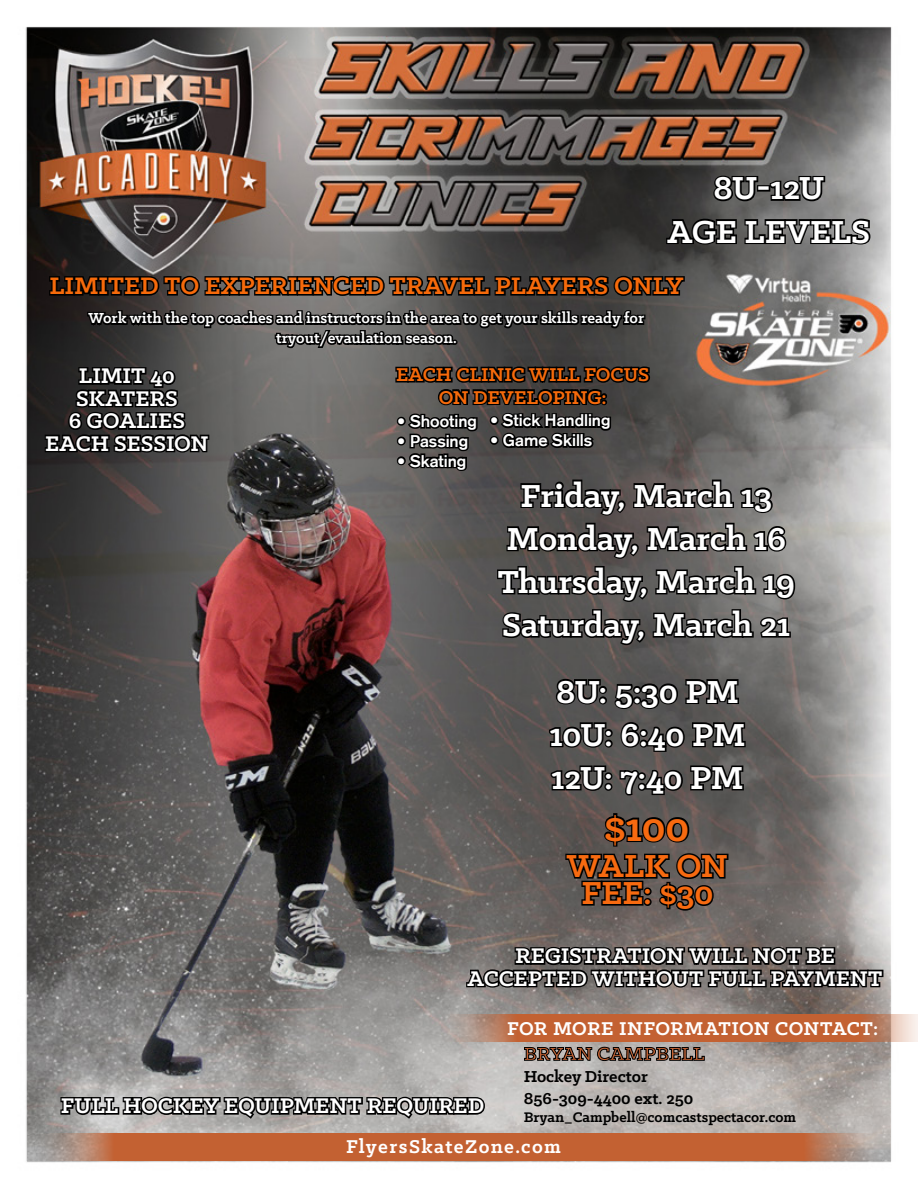
<style>
.page{position:relative;width:918px;height:1188px;background:#fff}
.page>*{position:absolute;margin:0;border:0;box-sizing:border-box;transform-origin:0 0}
.t1{font:700 45px "Klinic Slab";color:#f76a10}
.t2{font:700 36px/43.2px "Klinic Slab";letter-spacing:-.005em;color:#fff;text-align:center}
.t3{font:700 36px/27px "Klinic Slab";color:#f76a10;text-align:center}
.t4{font:700 27px "Klinic Slab";letter-spacing:-.005em;color:#f66a0b}
.t5{font:700 24px/22.5px "Klinic Slab";color:#fff;text-align:center}
.t6{font:700 21px/22.5px "Klinic Slab";color:#f66a0b;text-align:center}
.t7{font:700 21px "Klinic Slab";letter-spacing:.03em;color:#fff}
.t8{font:700 21px "Klinic Slab";letter-spacing:.065em;color:#fff}
.t9{font:700 21px "Klinic Slab";color:#c36132}
.t10{font:700 18px/21.6px "Klinic Slab";color:#000}
.t11{font:700 16.5px/19.8px "Klinic Slab";color:#fff;text-align:center}
.t12{font:700 16.5px "Akzidenz Grotesk";color:#fff}
.t13{font:700 15.75px "Klinic Slab";color:#000}
.s1{font-weight:400}
</style>
<div class="page">
<img style="left:25px;top:26px;width:867px;height:1137px">
<svg style="left:712px;top:174px;width:48px;height:29px"></svg>
<div style="left:757px;top:185px;width:13px;height:7px;border:3px solid #000"></div>
<svg style="left:769px;top:174px;width:58px;height:29px;background:#3a3a39"></svg>
<svg style="left:665px;top:216px;width:207px;height:30px;background:#323232"></svg>
<svg style="left:33px;top:1133px;width:852px;height:28px;background:#bf6940"></svg>
<svg style="left:436px;top:1014px;width:482px;height:28px;background:#c2714a"></svg>
<svg style="left:524px;top:1047px;width:181px;height:14px;background:#6d6b6a"></svg>
<svg style="left:59px;top:1087px;width:427px;height:34px;background:#676665"></svg>
<svg style="left:48px;top:266px;width:638px;height:33px;background:#2d2c2b"></svg>
<svg style="left:548px;top:670px;width:199px;height:127px;background:#3b3938"></svg>
<svg style="left:465px;top:943px;width:420px;height:50px;background:#413d3b"></svg>
<svg style="left:564px;top:812px;width:166px;height:100px;background:#3e3938"></svg>
<svg style="left:43px;top:309px;width:754px;height:338px;background:#4f4645"></svg>
<h2 class="t2" style="left:668px;top:166px;width:204px">8U-12U<br>AGE LEVELS</h2>
<p class="t4" style="left:49px;top:268px;width:635px">LIMITED TO EXPERIENCED TRAVEL PLAYERS ONLY</p>
<p class="t11" style="left:89px;top:308px;width:557px">Work with the top coaches and instructors in the area to get your skills ready for tryout/evaulation season.</p>
<p class="t5" style="left:45px;top:364px;width:165px">LIMIT 40<br>SKATERS<br>6 GOALIES<br>EACH SESSION</p>
<p class="t6" style="left:396px;top:363px;width:255px">EACH CLINIC WILL FOCUS<br>ON DEVELOPING:</p>
<p class="t12" style="left:397px;top:412px;width:81px"><span class="s1">•</span> Shooting</p>
<p class="t12" style="left:397px;top:431px;width:73px"><span class="s1">•</span> Passing</p>
<p class="t12" style="left:397px;top:451px;width:71px"><span class="s1">•</span> Skating</p>
<p class="t12" style="left:490px;top:411px;width:122px"><span class="s1">•</span> Stick Handling</p>
<p class="t12" style="left:490px;top:431px;width:104px"><span class="s1">•</span> Game Skills</p>
<h2 class="t2" style="left:498px;top:473px;width:298px">Friday, March 13<br>Monday, March 16<br>Thursday, March 19<br>Saturday, March 21</h2>
<h2 class="t2" style="left:549px;top:669px;width:198px;text-align:left">8U: 5:30 PM<br>10U: 6:40 PM<br>12U: 7:40 PM</h2>
<h1 class="t1" style="left:604px;top:797px;width:87px">$100</h1>
<h2 class="t3" style="left:567px;top:852px;width:163px">WALK ON<br>FEE: $30</h2>
<p class="t5" style="left:468px;top:944px;width:416px">REGISTRATION WILL NOT BE<br>ACCEPTED WITHOUT FULL PAYMENT</p>
<p class="t5" style="left:61px;top:1094px;width:425px">FULL HOCKEY EQUIPMENT REQUIRED</p>
<p class="t7" style="left:507px;top:1014px;width:373px">FOR MORE INFORMATION CONTACT:</p>
<p class="t9" style="left:524px;top:1040px;width:182px">BRYAN CAMPBELL</p>
<p class="t10" style="left:524px;top:1065px;width:171px">Hockey Director<br>856-309-4400 ext. 250</p>
<p class="t13" style="left:524px;top:1107px;width:274px">Bryan_Campbell@comcastspectacor.com</p>
<p class="t8" style="left:346px;top:1133px;width:216px">FlyersSkateZone.com</p>
</div>
